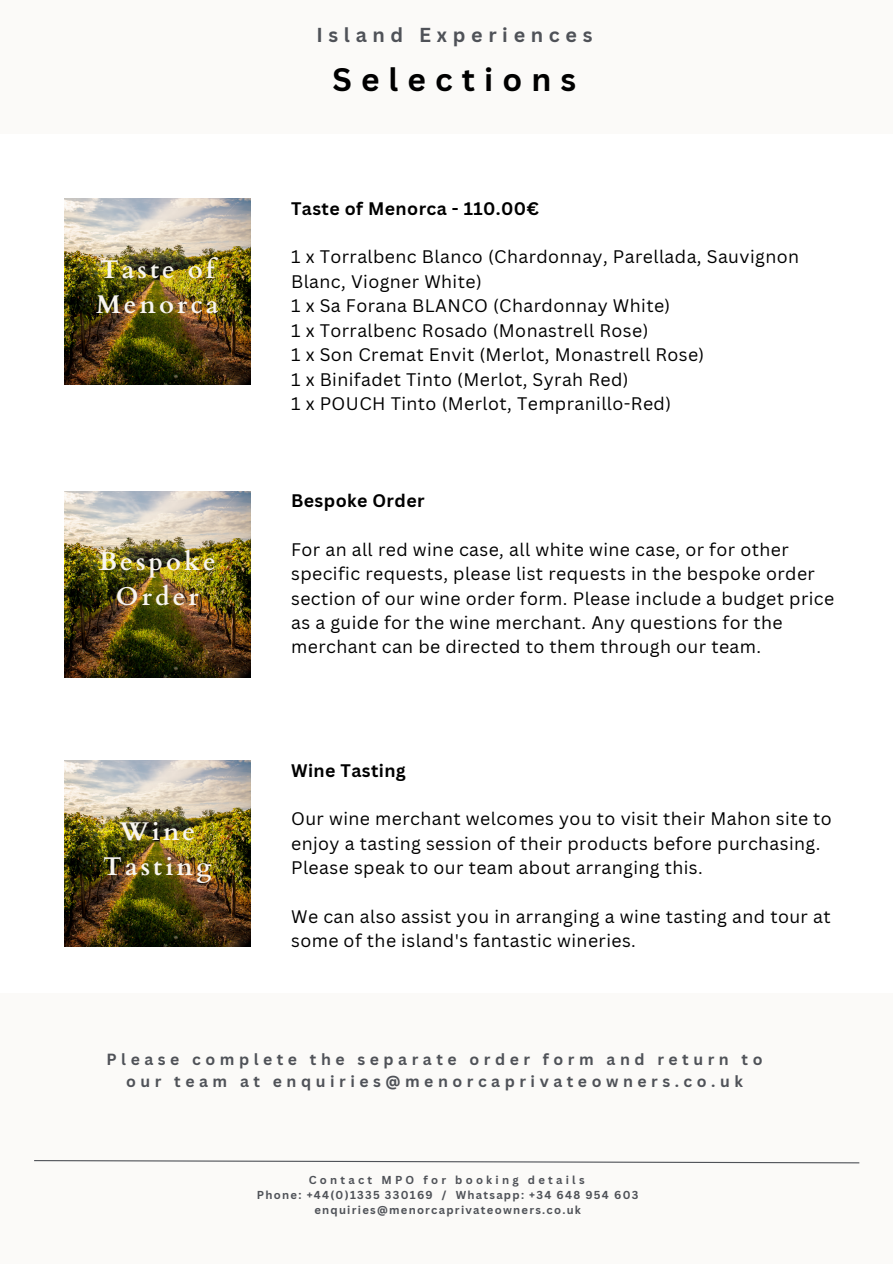
<style>
.page{position:relative;width:893px;height:1264px;background:#fff}
.page>*{position:absolute;margin:0;border:0;box-sizing:border-box;transform-origin:0 0}
.t1{font:700 31.65px "Canva Sans";letter-spacing:.29em;color:#000}
.t2{font:700 25.65px/34.8px "Cardo";letter-spacing:.12em;color:#f8f5f1;text-align:center}
.t3{font:700 19.65px "Canva Sans";letter-spacing:.29em;color:#4f5258}
.t4{font:17.7px/24.5px "Canva Sans";letter-spacing:.025em;color:#000}
.t5{font:700 17.7px "Canva Sans";letter-spacing:.025em;color:#000}
.t6{font:700 15.75px/21.3px "Canva Sans";letter-spacing:.29em;color:#4f5258;text-align:center}
.t7{font:700 11.25px "Canva Sans";letter-spacing:.115em;color:#4f5258}
.t8{font:700 11.25px "Canva Sans";letter-spacing:.29em;color:#4f5258}
</style>
<div class="page">
<div style="left:0;top:993px;width:892px;height:270px;background:#fbfaf8"></div>
<svg style="left:34px;top:1160px;width:826px;height:3px"></svg>
<img style="left:64px;top:199px;width:186px;height:186px">
<img style="left:64px;top:491px;width:186px;height:186px">
<img style="left:64px;top:760px;width:186px;height:186px">
<div style="left:0;top:0;width:892px;height:134px;background:#fbfaf8"></div>
<h4 class="t2" style="left:96px;top:252px;width:124px;text-align:left">Taste of<br>Menorca</h4>
<p class="t2" style="left:99px;top:545px;width:119px">Bespoke<br>Order</p>
<h5 class="t2" style="left:103px;top:814px;width:110px">Wine<br>Tasting</h5>
<p class="t3" style="left:316px;top:21px;width:277px">Island Experiences</p>
<p class="t1" style="left:332px;top:57px;width:245px">Selections</p>
<p class="t5" style="left:291px;top:196px;width:249px">Taste of Menorca - 110.00€</p>
<h2 class="t4" style="left:291px;top:244px;width:509px">1 x Torralbenc Blanco (Chardonnay, Parellada, Sauvignon Blanc, Viogner White)<br>1 x Sa Forana BLANCO (Chardonnay White)<br>1 x Torralbenc Rosado (Monastrell Rose)<br>1 x Son Cremat Envit (Merlot, Monastrell Rose)<br>1 x Binifadet Tinto (Merlot, Syrah Red)<br>1 x POUCH Tinto (Merlot, Tempranillo-Red)</h2>
<p class="t5" style="left:291px;top:488px;width:135px">Bespoke Order</p>
<h3 class="t4" style="left:291px;top:536px;width:544px">For an all red wine case, all white wine case, or for other specific requests, please list requests in the bespoke order section of our wine order form. Please include a budget price as a guide for the wine merchant. Any questions for the merchant can be directed to them through our team.</h3>
<h2 class="t5" style="left:291px;top:757px;width:116px">Wine Tasting</h2>
<h3 class="t4" style="left:291px;top:806px;width:542px">Our wine merchant welcomes you to visit their Mahon site to enjoy a tasting session of their products before purchasing.<br>Please speak to our team about arranging this.</h3>
<h4 class="t4" style="left:291px;top:904px;width:541px">We can also assist you in arranging a wine tasting and tour at some of the island's fantastic wineries.</h4>
<h2 class="t6" style="left:106px;top:1048px;width:657px">Please complete the separate order form and return to our team at enquiries@menorcaprivateowners.co.uk</h2>
<h3 class="t8" style="left:309px;top:1171px;width:277px">Contact MPO for booking details</h3>
<h1 class="t7" style="left:257px;top:1186px;width:383px">Phone: +44(0)1335 330169 / Whatsapp: +34 648 954 603</h1>
<p class="t7" style="left:314px;top:1201px;width:268px">enquiries@menorcaprivateowners.co.uk</p>
</div>
